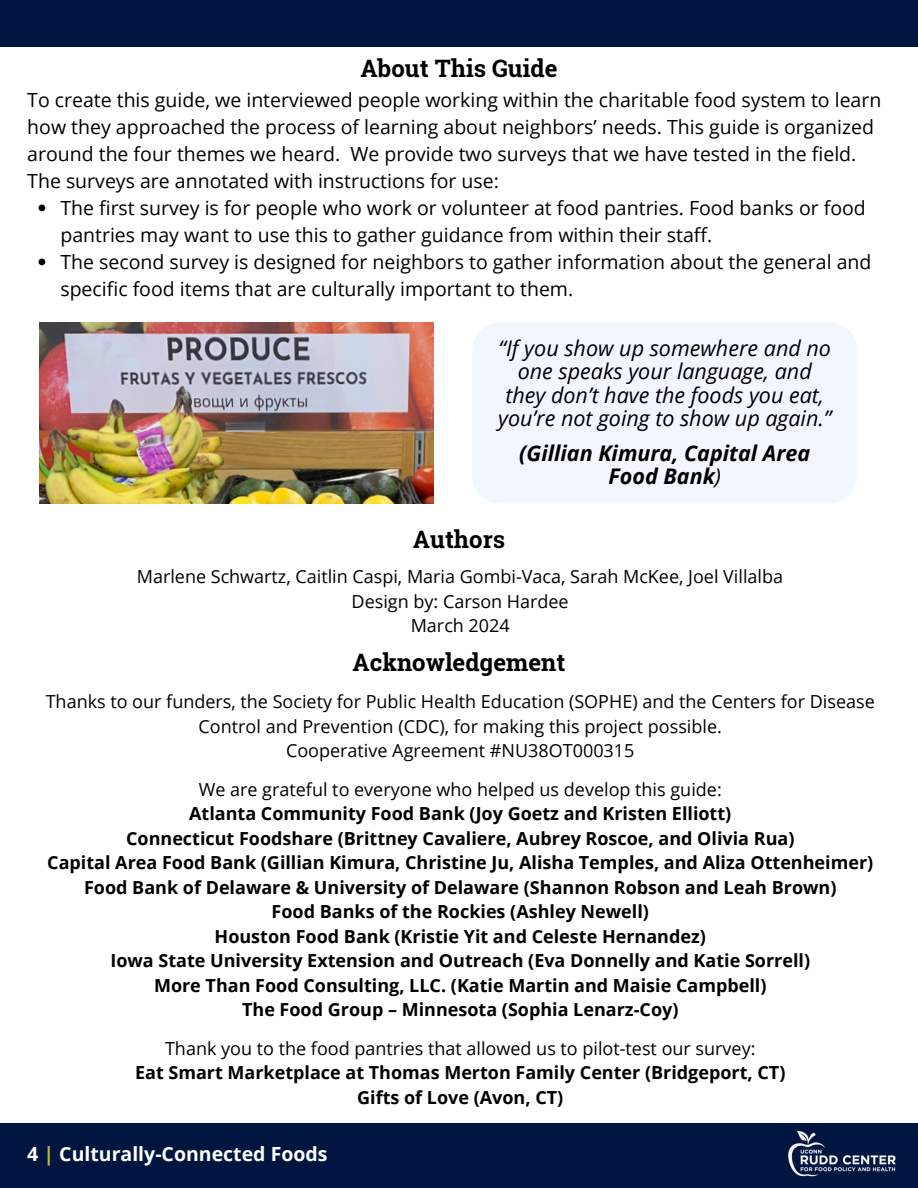
<style>
.page{position:relative;width:918px;height:1188px;background:#fff}
.page>*{position:absolute;margin:0;border:0;box-sizing:border-box;transform-origin:0 0}
.t1{font:700 24px "Roboto Slab";color:#000}
.t2{font:italic 21.6px/23.4px "Open Sans";color:#000;text-align:center}
.t3{font:italic 700 21.6px/23.4px "Open Sans";color:#000;text-align:center}
.t4{font:19.5px/27px "Open Sans";color:#000}
.t5{font:700 19.5px "Open Sans";color:#fff}
.t6{font:700 18px "Open Sans";color:#000}
.t7{font:18px/24.5px "Open Sans";color:#000;text-align:center}
.s1{font-weight:400}
.s2{color:#d4af36}
</style>
<div class="page">
<div style="left:0;top:0;width:918px;height:47px;background:#001641"></div>
<div style="left:0;top:1123px;width:918px;height:65px;background:#001641"></div>
<img style="left:788px;top:1130px;width:108px;height:47px">
<svg style="left:39px;top:205px;width:6px;height:6px"></svg>
<svg style="left:39px;top:259px;width:6px;height:6px"></svg>
<div style="left:472px;top:322px;width:385px;height:181px;background:#f2f6ff"></div>
<img style="left:40px;top:322px;width:393px;height:181px">
<p class="t1" style="left:360px;top:52px;width:199px">About This Guide</p>
<p class="t4" style="left:27px;top:86px;width:856px">To create this guide, we interviewed people working within the charitable food system to learn how they approached the process of learning about neighbors’ needs. This guide is organized around the four themes we heard. We provide two surveys that we have tested in the field.<br>The surveys are annotated with instructions for use:</p>
<p class="t4" style="left:60px;top:194px;width:807px">The first survey is for people who work or volunteer at food pantries. Food banks or food pantries may want to use this to gather guidance from within their staff.</p>
<p class="t4" style="left:60px;top:248px;width:812px">The second survey is designed for neighbors to gather information about the general and specific food items that are culturally important to them.</p>
<h2 class="t2" style="left:498px;top:336px;width:335px">“If you show up somewhere and no one speaks your language, and they don’t have the foods you eat, you’re not going to show up again.”</h2>
<p class="t3" style="left:519px;top:441px;width:293px">(Gillian Kimura, Capital Area<br>Food Bank<span class="s1">)</span></p>
<p class="t1" style="left:413px;top:522px;width:94px">Authors</p>
<p class="t7" style="left:137px;top:564px;width:648px">Marlene Schwartz, Caitlin Caspi, Maria Gombi-Vaca, Sarah McKee, Joel Villalba</p>
<p class="t7" style="left:352px;top:588px;width:219px">Design by: Carson Hardee</p>
<p class="t7" style="left:411px;top:613px;width:100px">March 2024</p>
<p class="t1" style="left:353px;top:646px;width:214px">Acknowledgement</p>
<p class="t7" style="left:46px;top:689px;width:831px">Thanks to our funders, the Society for Public Health Education (SOPHE) and the Centers for Disease<br>Control and Prevention (CDC), for making this project possible.</p>
<p class="t7" style="left:286px;top:738px;width:350px">Cooperative Agreement #NU38OT000315</p>
<h3 class="t7" style="left:199px;top:776px;width:525px">We are grateful to everyone who helped us develop this guide:</h3>
<h3 class="t6" style="left:189px;top:801px;width:544px">Atlanta Community Food Bank (Joy Goetz and Kristen Elliott)</h3>
<h1 class="t6" style="left:126px;top:825px;width:670px">Connecticut Foodshare (Brittney Cavaliere, Aubrey Roscoe, and Olivia Rua)</h1>
<p class="t6" style="left:47px;top:850px;width:828px">Capital Area Food Bank (Gillian Kimura, Christine Ju, Alisha Temples, and Aliza Ottenheimer)</p>
<p class="t6" style="left:84px;top:874px;width:754px">Food Bank of Delaware &amp; University of Delaware (Shannon Robson and Leah Brown)</p>
<p class="t6" style="left:272px;top:899px;width:379px">Food Banks of the Rockies (Ashley Newell)</p>
<h1 class="t6" style="left:215px;top:923px;width:493px">Houston Food Bank (Kristie Yit and Celeste Hernandez)</h1>
<p class="t6" style="left:110px;top:948px;width:701px">Iowa State University Extension and Outreach (Eva Donnelly and Katie Sorrell)</p>
<p class="t6" style="left:154px;top:972px;width:614px">More Than Food Consulting, LLC. (Katie Martin and Maisie Campbell)</p>
<p class="t6" style="left:242px;top:997px;width:438px">The Food Group – Minnesota (Sophia Lenarz-Coy)</p>
<p class="t7" style="left:165px;top:1035px;width:592px">Thank you to the food pantries that allowed us to pilot-test our survey:</p>
<p class="t6" style="left:135px;top:1060px;width:652px">Eat Smart Marketplace at Thomas Merton Family Center (Bridgeport, CT)</p>
<p class="t6" style="left:357px;top:1084px;width:208px">Gifts of Love (Avon, CT)</p>
<h3 class="t5" style="left:27px;top:1140px;width:302px">4 <span class="s2">|</span> Culturally-Connected Foods</h3>
</div>
